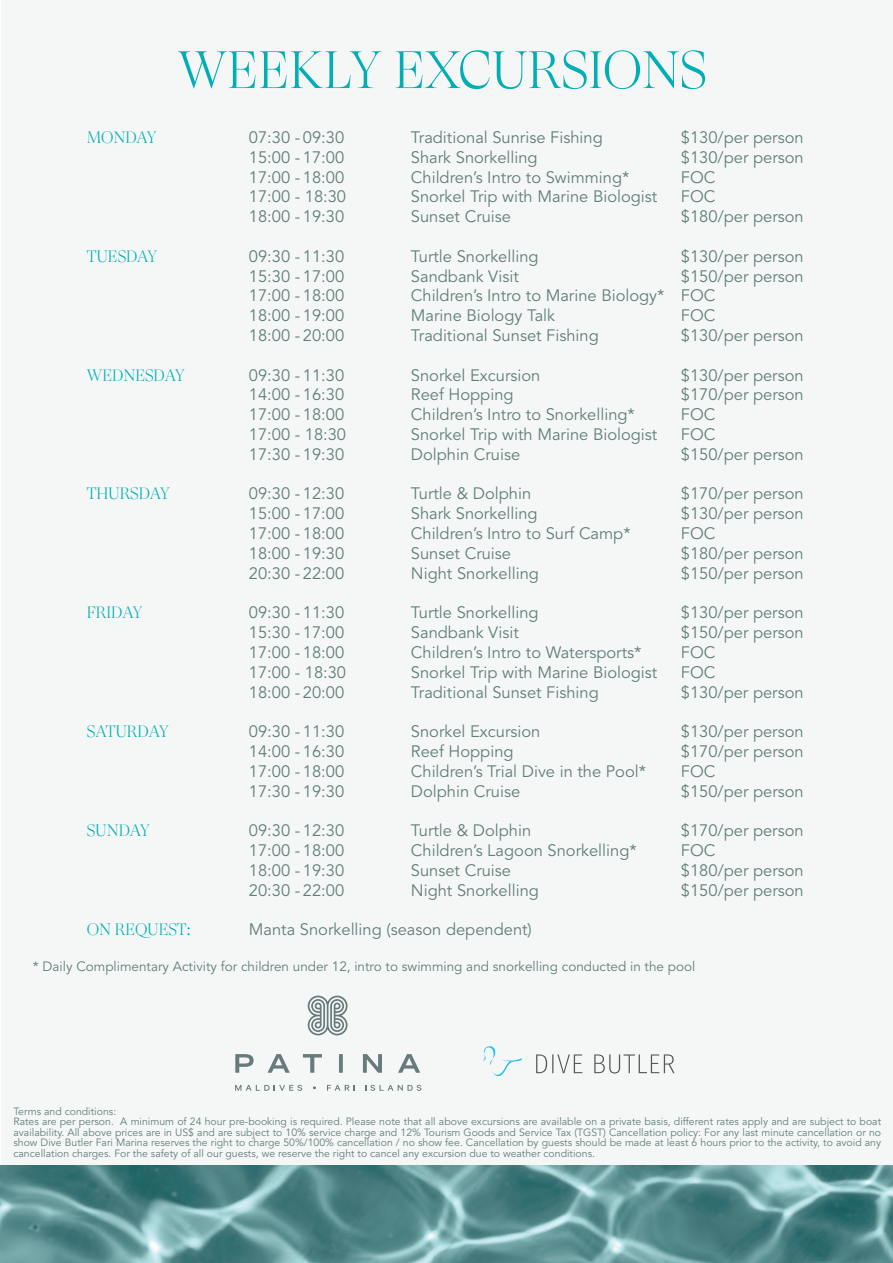
<style>
.page{position:relative;width:893px;height:1263px;background:#fff}
.page>*{position:absolute;margin:0;border:0;box-sizing:border-box;transform-origin:0 0}
.t1{font:300 52.5px "GT Super Ds Trial";letter-spacing:-.005em;color:#00aeb3}
.t2{font:16.5px "Avenir LT Std";color:#627e79}
.t3{font:300 16.5px "GT Super Ds Trial";letter-spacing:-.01em;color:#00aeb3}
.t4{font:13.5px "Avenir LT Std";color:#627e79}
.t5{font:10.5px/10.5px "Avenir LT Std";color:#627e79}
.s1{font-family:"Myriad Pro";font-weight:400}
</style>
<div class="page">
<svg style="left:536px;top:1054px;width:46px;height:19px"></svg>
<svg style="left:594px;top:1054px;width:81px;height:19px"></svg>
<svg style="left:483px;top:1046px;width:39px;height:30px"></svg>
<svg style="left:339px;top:1054px;width:4px;height:19px"></svg>
<svg style="left:398px;top:1054px;width:22px;height:19px"></svg>
<svg style="left:303px;top:1054px;width:19px;height:19px"></svg>
<svg style="left:267px;top:1054px;width:23px;height:19px"></svg>
<svg style="left:235px;top:1054px;width:19px;height:19px"></svg>
<svg style="left:308px;top:995px;width:40px;height:40px"></svg>
<svg style="left:363px;top:1054px;width:19px;height:19px"></svg>
<svg style="left:235px;top:1085px;width:67px;height:6px"></svg>
<svg style="left:327px;top:1085px;width:28px;height:6px"></svg>
<svg style="left:365px;top:1085px;width:56px;height:6px"></svg>
<img style="left:1px;top:1165px;width:892px;height:98px">
<h1 class="t1" style="left:178px;top:50px;width:531px">WEEKLY EXCURSIONS</h1>
<p class="t3" style="left:87px;top:131px;width:72px">MONDAY</p>
<p class="t2" style="left:249px;top:128px;width:97px">07:30 - 09:30</p>
<p class="t2" style="left:411px;top:128px;width:193px">Traditional Sunrise Fishing</p>
<p class="t2" style="left:681px;top:128px;width:124px">$130/per person</p>
<p class="t2" style="left:249px;top:148px;width:97px">15:00 - 17:00</p>
<p class="t2" style="left:411px;top:148px;width:128px">Shark Snorkelling</p>
<p class="t2" style="left:681px;top:148px;width:124px">$130/per person</p>
<p class="t2" style="left:249px;top:167px;width:97px">17:00 - 18:00</p>
<p class="t2" style="left:411px;top:167px;width:220px">Children’s Intro to Swimming*</p>
<p class="t2" style="left:681px;top:167px;width:36px">FOC</p>
<p class="t2" style="left:249px;top:187px;width:99px">17:00 - 18:30</p>
<p class="t2" style="left:411px;top:187px;width:248px">Snorkel Trip with Marine Biologist</p>
<p class="t2" style="left:681px;top:187px;width:36px">FOC</p>
<p class="t2" style="left:249px;top:207px;width:97px">18:00 - 19:30</p>
<p class="t2" style="left:411px;top:207px;width:102px">Sunset Cruise</p>
<p class="t2" style="left:681px;top:207px;width:124px">$180/per person</p>
<p class="t3" style="left:87px;top:250px;width:72px">TUESDAY</p>
<p class="t2" style="left:249px;top:247px;width:97px">09:30 - 11:30</p>
<p class="t2" style="left:411px;top:247px;width:129px">Turtle Snorkelling</p>
<p class="t2" style="left:681px;top:247px;width:124px">$130/per person</p>
<p class="t2" style="left:249px;top:266px;width:97px">15:30 - 17:00</p>
<p class="t2" style="left:411px;top:266px;width:109px">Sandbank Visit</p>
<p class="t2" style="left:681px;top:266px;width:124px">$150/per person</p>
<p class="t2" style="left:249px;top:286px;width:97px">17:00 - 18:00</p>
<p class="t2" style="left:411px;top:286px;width:306px">Children’s Intro to Marine Biology* FOC</p>
<p class="t2" style="left:249px;top:306px;width:97px">18:00 - 19:00</p>
<p class="t2" style="left:411px;top:306px;width:146px">Marine Biology Talk</p>
<p class="t2" style="left:681px;top:306px;width:36px">FOC</p>
<p class="t2" style="left:249px;top:326px;width:97px">18:00 - 20:00</p>
<p class="t2" style="left:411px;top:326px;width:189px">Traditional Sunset Fishing</p>
<p class="t2" style="left:681px;top:326px;width:124px">$130/per person</p>
<p class="t3" style="left:87px;top:369px;width:100px">WEDNESDAY</p>
<p class="t2" style="left:249px;top:365px;width:97px">09:30 - 11:30</p>
<p class="t2" style="left:411px;top:365px;width:131px">Snorkel Excursion</p>
<p class="t2" style="left:681px;top:365px;width:124px">$130/per person</p>
<p class="t2" style="left:249px;top:385px;width:97px">14:00 - 16:30</p>
<p class="t2" style="left:411px;top:385px;width:104px">Reef Hopping</p>
<p class="t2" style="left:681px;top:385px;width:124px">$170/per person</p>
<p class="t2" style="left:249px;top:405px;width:97px">17:00 - 18:00</p>
<p class="t2" style="left:411px;top:405px;width:226px">Children’s Intro to Snorkelling*</p>
<p class="t2" style="left:681px;top:405px;width:36px">FOC</p>
<p class="t2" style="left:249px;top:425px;width:99px">17:00 - 18:30</p>
<p class="t2" style="left:411px;top:425px;width:248px">Snorkel Trip with Marine Biologist</p>
<p class="t2" style="left:681px;top:425px;width:36px">FOC</p>
<p class="t2" style="left:249px;top:445px;width:97px">17:30 - 19:30</p>
<p class="t2" style="left:411px;top:445px;width:111px">Dolphin Cruise</p>
<p class="t2" style="left:681px;top:445px;width:124px">$150/per person</p>
<p class="t3" style="left:87px;top:487px;width:85px">THURSDAY</p>
<p class="t2" style="left:249px;top:484px;width:97px">09:30 - 12:30</p>
<p class="t2" style="left:411px;top:484px;width:122px">Turtle &amp; Dolphin</p>
<p class="t2" style="left:681px;top:484px;width:124px">$170/per person</p>
<p class="t2" style="left:249px;top:504px;width:97px">15:00 - 17:00</p>
<p class="t2" style="left:411px;top:504px;width:128px">Shark Snorkelling</p>
<p class="t2" style="left:681px;top:504px;width:124px">$130/per person</p>
<p class="t2" style="left:249px;top:524px;width:97px">17:00 - 18:00</p>
<p class="t2" style="left:411px;top:524px;width:221px">Children’s Intro to Surf Camp*</p>
<p class="t2" style="left:681px;top:524px;width:36px">FOC</p>
<p class="t2" style="left:249px;top:544px;width:97px">18:00 - 19:30</p>
<p class="t2" style="left:411px;top:544px;width:102px">Sunset Cruise</p>
<p class="t2" style="left:681px;top:544px;width:124px">$180/per person</p>
<p class="t2" style="left:249px;top:563px;width:97px">20:30 - 22:00</p>
<p class="t2" style="left:411px;top:563px;width:129px">Night Snorkelling</p>
<p class="t2" style="left:681px;top:563px;width:124px">$150/per person</p>
<p class="t3" style="left:87px;top:606px;width:57px">FRIDAY</p>
<p class="t2" style="left:249px;top:603px;width:97px">09:30 - 11:30</p>
<p class="t2" style="left:411px;top:603px;width:129px">Turtle Snorkelling</p>
<p class="t2" style="left:681px;top:603px;width:124px">$130/per person</p>
<p class="t2" style="left:249px;top:623px;width:97px">15:30 - 17:00</p>
<p class="t2" style="left:411px;top:623px;width:109px">Sandbank Visit</p>
<p class="t2" style="left:681px;top:623px;width:124px">$150/per person</p>
<p class="t2" style="left:249px;top:643px;width:97px">17:00 - 18:00</p>
<p class="t2" style="left:411px;top:643px;width:232px">Children’s Intro to Watersports*</p>
<p class="t2" style="left:681px;top:643px;width:36px">FOC</p>
<p class="t2" style="left:249px;top:662px;width:99px">17:00 - 18:30</p>
<p class="t2" style="left:411px;top:662px;width:248px">Snorkel Trip with Marine Biologist</p>
<p class="t2" style="left:681px;top:662px;width:36px">FOC</p>
<p class="t2" style="left:249px;top:682px;width:97px">18:00 - 20:00</p>
<p class="t2" style="left:411px;top:682px;width:189px">Traditional Sunset Fishing</p>
<p class="t2" style="left:681px;top:682px;width:124px">$130/per person</p>
<p class="t3" style="left:87px;top:725px;width:84px">SATURDAY</p>
<p class="t2" style="left:249px;top:722px;width:97px">09:30 - 11:30</p>
<p class="t2" style="left:411px;top:722px;width:131px">Snorkel Excursion</p>
<p class="t2" style="left:681px;top:722px;width:124px">$130/per person</p>
<p class="t2" style="left:249px;top:742px;width:97px">14:00 - 16:30</p>
<p class="t2" style="left:411px;top:742px;width:104px">Reef Hopping</p>
<p class="t2" style="left:681px;top:742px;width:124px">$170/per person</p>
<p class="t2" style="left:249px;top:761px;width:97px">17:00 - 18:00</p>
<p class="t2" style="left:411px;top:761px;width:237px">Children’s Trial Dive in the Pool*</p>
<p class="t2" style="left:681px;top:761px;width:36px">FOC</p>
<p class="t2" style="left:249px;top:781px;width:97px">17:30 - 19:30</p>
<p class="t2" style="left:411px;top:781px;width:111px">Dolphin Cruise</p>
<p class="t2" style="left:681px;top:781px;width:124px">$150/per person</p>
<p class="t3" style="left:87px;top:824px;width:65px">SUNDAY</p>
<p class="t2" style="left:249px;top:821px;width:97px">09:30 - 12:30</p>
<p class="t2" style="left:411px;top:821px;width:122px">Turtle &amp; Dolphin</p>
<p class="t2" style="left:681px;top:821px;width:124px">$170/per person</p>
<p class="t2" style="left:249px;top:841px;width:97px">17:00 - 18:00</p>
<p class="t2" style="left:411px;top:841px;width:227px">Children’s Lagoon Snorkelling*</p>
<p class="t2" style="left:681px;top:841px;width:36px">FOC</p>
<p class="t2" style="left:249px;top:860px;width:97px">18:00 - 19:30</p>
<p class="t2" style="left:411px;top:860px;width:102px">Sunset Cruise</p>
<p class="t2" style="left:681px;top:860px;width:124px">$180/per person</p>
<p class="t2" style="left:249px;top:880px;width:97px">20:30 - 22:00</p>
<p class="t2" style="left:411px;top:880px;width:129px">Night Snorkelling</p>
<p class="t2" style="left:681px;top:880px;width:124px">$150/per person</p>
<p class="t3" style="left:87px;top:923px;width:105px">ON REQUEST<span class="s1">:</span></p>
<p class="t2" style="left:249px;top:920px;width:285px">Manta Snorkelling (season dependent)</p>
<p class="t4" style="left:33px;top:959px;width:664px">* Daily Complimentary Activity for children under 12, intro to swimming and snorkelling conducted in the pool</p>
<p class="t5" style="left:13px;top:1106px;width:869px">Terms and conditions:<br>Rates are per person. A minimum of 24 hour pre-booking is required. Please note that all above excursions are available on a private basis, different rates apply and are subject to boat availability. All above prices are in US$ and are subject to 10% service charge and 12% Tourism Goods and Service Tax (TGST) Cancellation policy: For any last minute cancellation or no show Dive Butler Fari Marina reserves the right to charge 50%/100% cancellation / no show fee. Cancellation by guests should be made at least 6 hours prior to the activity, to avoid any cancellation charges. For the safety of all our guests, we reserve the right to cancel any excursion due to weather conditions.</p>
</div>
